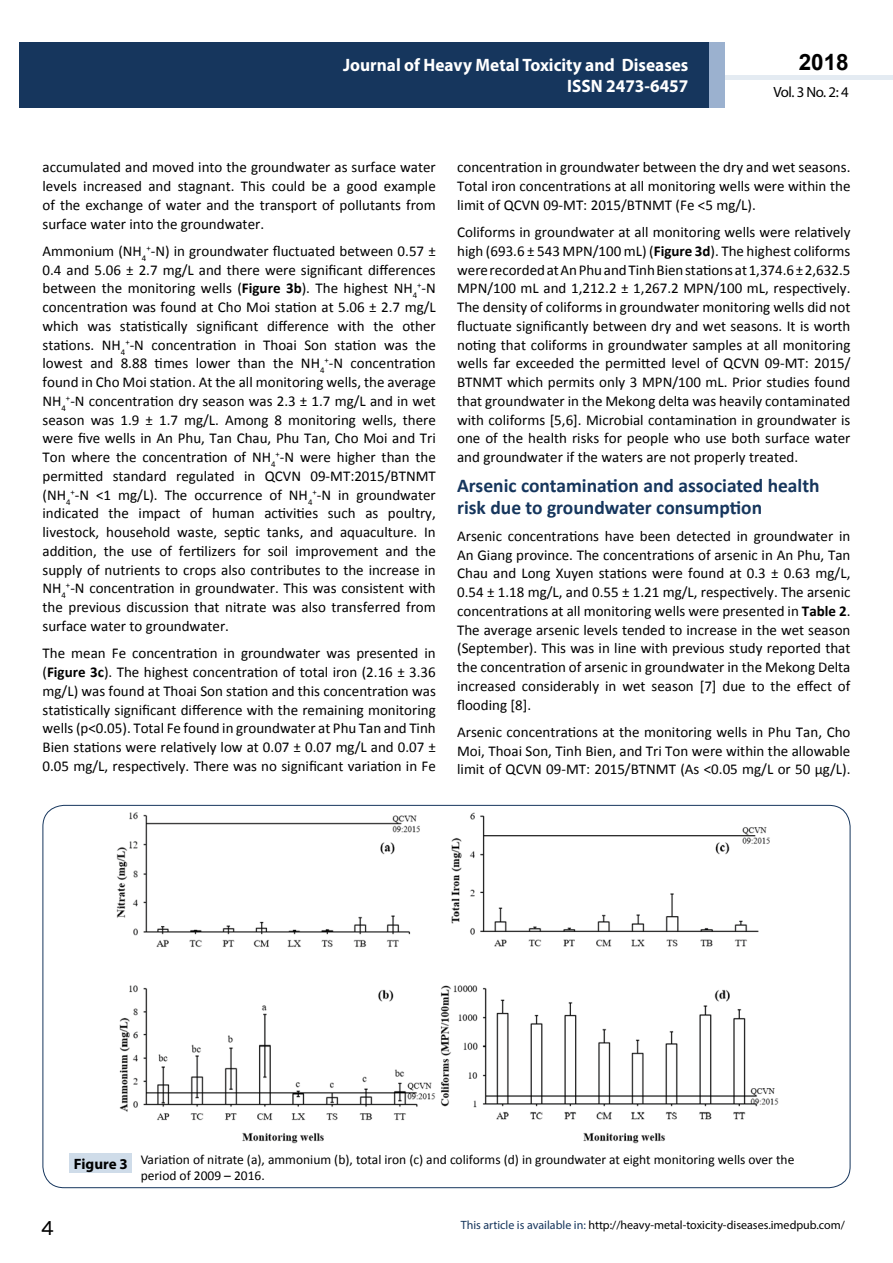
<style>
.page{position:relative;width:893px;height:1263px;background:#fff}
.page>*{position:absolute;margin:0;border:0;box-sizing:border-box;transform-origin:0 0}
.t1{font:25.5px "Tunga";color:#000}
.t2{font:700 22.5px "Arial";color:#000}
.t3{font:700 19.5px/21.5px "Calibri";color:#16365d}
.t4{font:700 18px/21.6px "Myriad Pro";color:#fff;text-align:right;scale:.96 1}
.t5{font:15px/18.8px "Calibri";color:#000;text-align:justify}
.t6{font:700 15px "Myriad Pro";color:#000}
.t7{font:14.85px "Myriad Pro";color:#000}
.t8{font:13.5px/16.2px "Calibri";color:#000}
.t9{font:12px "Myriad Pro";color:#000}
.s1{font-weight:700}
.s2{color:#16365d}
</style>
<div class="page">
<hr style="left:725px;top:75px;width:168px;height:4px;background:#e4ebf2">
<div style="left:19px;top:42px;width:690px;height:66px;background:#16365d"></div>
<div style="left:709px;top:42px;width:16px;height:66px;background:#9bb1cf"></div>
<div style="left:70px;top:1153px;width:62px;height:20px;background:#cfdce9"></div>
<img style="left:116px;top:813px;width:662px;height:331px">
<p class="t4" style="left:343px;top:53px;width:361px">Journal of Heavy Metal Toxicity and Diseases<br>ISSN 2473-6457</p>
<p class="t4" style="left:517px;top:53px;width:198px">ARCHIVOS DE MEDICINA<br>ISSN 1698-9465</p>
<h2 class="t2" style="left:799px;top:47px;width:52px">2018</h2>
<p class="t7" style="left:773px;top:83px;width:77px">Vol. 3 No. 2: 4</p>
<p class="t5" style="left:43px;top:158px;width:395px">accumulated and moved into the groundwater as surface water levels increased and stagnant. This could be a good example of the exchange of water and the transport of pollutants from surface water into the groundwater.</p>
<p class="t5" style="left:43px;top:242px;width:395px">Ammonium (NH<sub>4</sub><sup>+</sup>-N) in groundwater fluctuated between 0.57 ± 0.4 and 5.06 ± 2.7 mg/L and there were significant differences between the monitoring wells (<span class="s1">Figure 3b</span>). The highest NH<sub>4</sub><sup>+</sup>-N concentration was found at Cho Moi station at 5.06 ± 2.7 mg/L which was statistically significant difference with the other stations. NH<sub>4</sub><sup>+</sup>-N concentration in Thoai Son station was the lowest and 8.88 times lower than the NH<sub>4</sub><sup>+</sup>-N concentration found in Cho Moi station. At the all monitoring wells, the average NH<sub>4</sub><sup>+</sup>-N concentration dry season was 2.3 ± 1.7 mg/L and in wet season was 1.9 ± 1.7 mg/L. Among 8 monitoring wells, there were five wells in An Phu, Tan Chau, Phu Tan, Cho Moi and Tri Ton where the concentration of NH<sub>4</sub><sup>+</sup>-N were higher than the permitted standard regulated in QCVN 09-MT:2015/BTNMT (NH<sub>4</sub><sup>+</sup>-N &lt;1 mg/L). The occurrence of NH<sub>4</sub><sup>+</sup>-N in groundwater indicated the impact of human activities such as poultry, livestock, household waste, septic tanks, and aquaculture. In addition, the use of fertilizers for soil improvement and the supply of nutrients to crops also contributes to the increase in NH<sub>4</sub><sup>+</sup>-N concentration in groundwater. This was consistent with the previous discussion that nitrate was also transferred from surface water to groundwater.</p>
<p class="t5" style="left:43px;top:644px;width:395px">The mean Fe concentration in groundwater was presented in (<span class="s1">Figure 3c</span>). The highest concentration of total iron (2.16 ± 3.36 mg/L) was found at Thoai Son station and this concentration was statistically significant difference with the remaining monitoring wells (p&lt;0.05). Total Fe found in groundwater at Phu Tan and Tinh Bien stations were relatively low at 0.07 ± 0.07 mg/L and 0.07 ± 0.05 mg/L, respectively. There was no significant variation in Fe</p>
<p class="t5" style="left:457px;top:158px;width:395px">concentration in groundwater between the dry and wet seasons.<br>Total iron concentrations at all monitoring wells were within the limit of QCVN 09-MT: 2015/BTNMT (Fe &lt;5 mg/L).</p>
<p class="t5" style="left:457px;top:223px;width:395px">Coliforms in groundwater at all monitoring wells were relatively high (693.6 ± 543 MPN/100 mL) (<span class="s1">Figure 3d</span>). The highest coliforms were recorded at An Phu and Tinh Bien stations at 1,374.6 ± 2,632.5<br>MPN/100 mL and 1,212.2 ± 1,267.2 MPN/100 mL, respectively.<br>The density of coliforms in groundwater monitoring wells did not fluctuate significantly between dry and wet seasons. It is worth noting that coliforms in groundwater samples at all monitoring wells far exceeded the permitted level of QCVN 09-MT: 2015/ BTNMT which permits only 3 MPN/100 mL. Prior studies found that groundwater in the Mekong delta was heavily contaminated with coliforms [5,6]. Microbial contamination in groundwater is one of the health risks for people who use both surface water and groundwater if the waters are not properly treated.</p>
<h3 class="t3" style="left:457px;top:475px;width:364px">Arsenic contamination and associated health risk due to groundwater consumption</h3>
<p class="t5" style="left:457px;top:527px;width:395px">Arsenic concentrations have been detected in groundwater in An Giang province. The concentrations of arsenic in An Phu, Tan Chau and Long Xuyen stations were found at 0.3 ± 0.63 mg/L, 0.54 ± 1.18 mg/L, and 0.55 ± 1.21 mg/L, respectively. The arsenic concentrations at all monitoring wells were presented in <span class="s1">Table 2</span>.<br>The average arsenic levels tended to increase in the wet season (September). This was in line with previous study reported that the concentration of arsenic in groundwater in the Mekong Delta increased considerably in wet season [7] due to the effect of flooding [8].</p>
<p class="t5" style="left:457px;top:723px;width:395px">Arsenic concentrations at the monitoring wells in Phu Tan, Cho Moi, Thoai Son, Tinh Bien, and Tri Ton were within the allowable limit of QCVN 09-MT: 2015/BTNMT (As &lt;0.05 mg/L or 50 µg/L).</p>
<p class="t6" style="left:74px;top:1154px;width:56px">Figure 3</p>
<p class="t8" style="left:141px;top:1151px;width:655px">Variation of nitrate (a), ammonium (b), total iron (c) and coliforms (d) in groundwater at eight monitoring wells over the period of 2009 – 2016.</p>
<h1 class="t1" style="left:41px;top:1211px;width:15px">4</h1>
<p class="t9" style="left:461px;top:1218px;width:386px"><span class="s2">This article is available in:</span> http://heavy-metal-toxicity-diseases.imedpub.com/</p>
</div>
